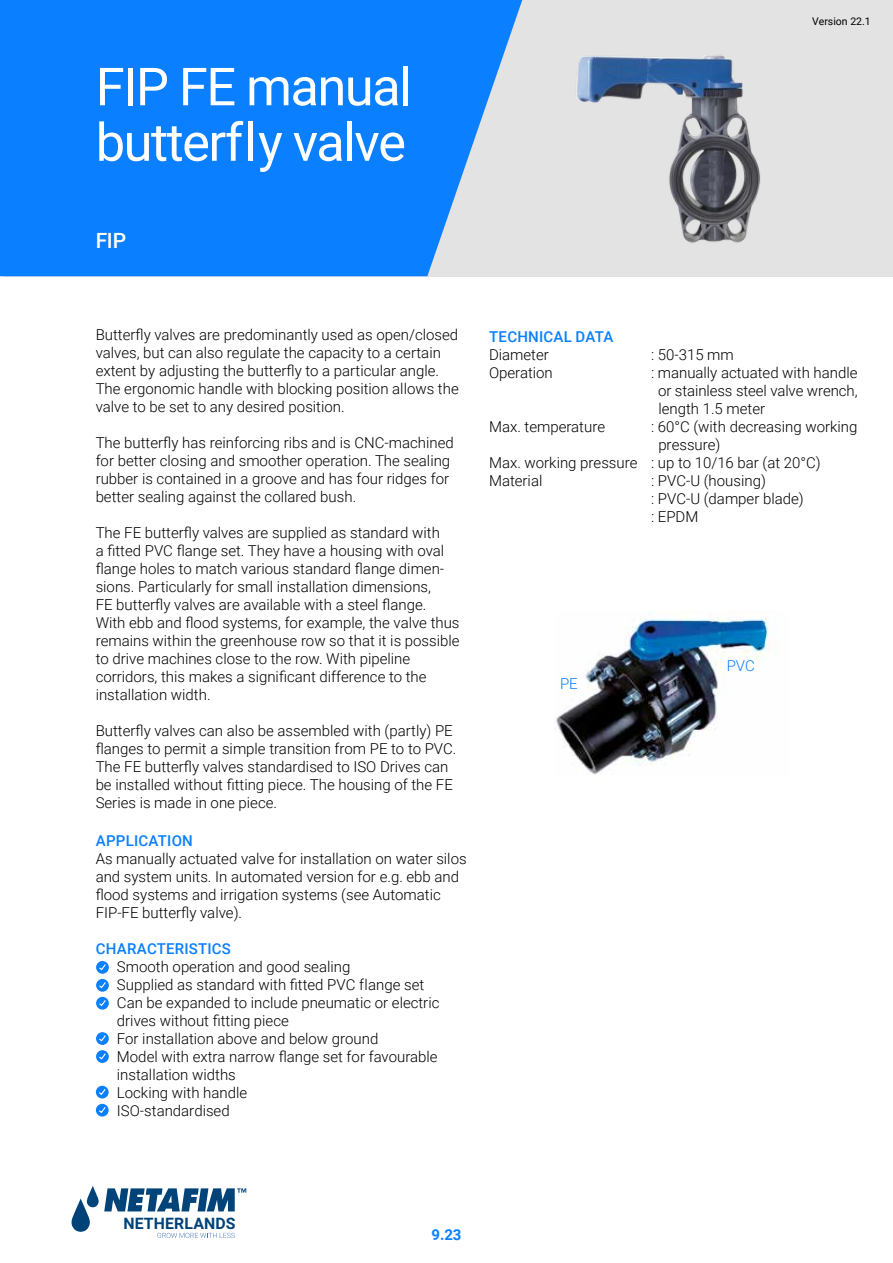
<style>
.page{position:relative;width:893px;height:1263px;background:#fff}
.page>*{position:absolute;margin:0;border:0;box-sizing:border-box;transform-origin:0 0}
.t1{font:52.5px/55.5px "Roboto";letter-spacing:-.03em;color:#fff}
.t2{font:500 21px "Roboto";color:#fff}
.t3{font:700 15.9px "Roboto";letter-spacing:.01em;color:#004379}
.t4{font:300 15px/18px "Roboto";color:#000}
.t5{font:500 15px "Roboto";letter-spacing:.015em;color:#0a7fff}
.t6{font:300 15px "Roboto";color:#0a7fff}
.t7{font:700 15px "Roboto";color:#0a7fff}
.t8{font:10.5px "Roboto";color:#000}
</style>
<div class="page">
<svg style="left:72px;top:1186px;width:174px;height:52px"></svg>
<div style="left:5px;top:0;width:888px;height:276px;background:#e3e3e3"></div>
<svg style="left:0;top:0;width:522px;height:276px;background:#1a86fc"></svg>
<img style="left:577px;top:55px;width:184px;height:188px">
<img style="left:556px;top:618px;width:217px;height:157px">
<svg style="left:96px;top:1104px;width:13px;height:12px"></svg>
<svg style="left:98px;top:1106px;width:9px;height:8px"></svg>
<svg style="left:96px;top:1086px;width:13px;height:12px"></svg>
<svg style="left:98px;top:1088px;width:9px;height:8px"></svg>
<svg style="left:96px;top:1050px;width:13px;height:13px"></svg>
<svg style="left:98px;top:1052px;width:9px;height:8px"></svg>
<svg style="left:96px;top:1032px;width:13px;height:13px"></svg>
<svg style="left:98px;top:1034px;width:9px;height:8px"></svg>
<svg style="left:96px;top:997px;width:13px;height:12px"></svg>
<svg style="left:98px;top:999px;width:9px;height:8px"></svg>
<svg style="left:96px;top:979px;width:13px;height:13px"></svg>
<svg style="left:98px;top:981px;width:9px;height:8px"></svg>
<svg style="left:96px;top:961px;width:13px;height:13px"></svg>
<svg style="left:98px;top:963px;width:9px;height:8px"></svg>
<h1 class="t1" style="left:65px;top:57px;width:396px">Elektrolasfittingen<br>ELGEF+</h1>
<h1 class="t1" style="left:96px;top:57px;width:318px">FIP FE manual butterfly valve</h1>
<h2 class="t2" style="left:96px;top:226px;width:32px">FIP</h2>
<p class="t8" style="left:812px;top:14px;width:60px">Version 22.1</p>
<p class="t4" style="left:96px;top:325px;width:365px">Butterfly valves are predominantly used as open/closed valves, but can also regulate the capacity to a certain extent by adjusting the butterfly to a particular angle.<br>The ergonomic handle with blocking position allows the valve to be set to any desired position.</p>
<p class="t4" style="left:96px;top:433px;width:360px">The butterfly has reinforcing ribs and is CNC-machined for better closing and smoother operation. The sealing rubber is contained in a groove and has four ridges for better sealing against the collared bush.</p>
<p class="t4" style="left:96px;top:523px;width:365px">The FE butterfly valves are supplied as standard with<br>a fitted PVC flange set. They have a housing with oval flange holes to match various standard flange dimen&shy;sions. Particularly for small installation dimensions,<br>FE butterfly valves are available with a steel flange.<br>With ebb and flood systems, for example, the valve thus remains within the greenhouse row so that it is possible to drive machines close to the row. With pipeline corridors, this makes a significant difference to the installation width.</p>
<p class="t4" style="left:96px;top:721px;width:362px">Butterfly valves can also be assembled with (partly) PE flanges to permit a simple transition from PE to to PVC.<br>The FE butterfly valves standardised to ISO Drives can be installed without fitting piece. The housing of the FE Series is made in one piece.</p>
<p class="t5" style="left:96px;top:830px;width:98px">APPLICATION</p>
<p class="t4" style="left:96px;top:849px;width:372px">As manually actuated valve for installation on water silos and system units. In automated version for e.g. ebb and flood systems and irrigation systems (see Automatic FIP-FE butterfly valve).</p>
<p class="t5" style="left:96px;top:938px;width:137px">CHARACTERISTICS</p>
<p class="t4" style="left:117px;top:957px;width:324px">Smooth operation and good sealing<br>Supplied as standard with fitted PVC flange set Can be expanded to include pneumatic or electric drives without fitting piece<br>For installation above and below ground<br>Model with extra narrow flange set for favourable installation widths<br>Locking with handle<br>ISO-standardised</p>
<p class="t5" style="left:489px;top:326px;width:126px">TECHNICAL DATA</p>
<p class="t4" style="left:489px;top:345px;width:61px">Diameter</p>
<p class="t4" style="left:651px;top:345px;width:84px">: 50-315 mm</p>
<p class="t4" style="left:489px;top:363px;width:65px">Operation</p>
<p class="t4" style="left:658px;top:363px;width:201px;text-align:justify;text-indent:-7px">: manually actuated with handle or stainless steel valve wrench, length 1.5 meter</p>
<p class="t4" style="left:489px;top:417px;width:118px">Max. temperature</p>
<p class="t4" style="left:651px;top:417px;width:208px">: 60°C (with decreasing working</p>
<p class="t4" style="left:658px;top:435px;width:64px">pressure)</p>
<p class="t4" style="left:489px;top:453px;width:333px">Max. working pressure : up to 10/16 bar (at 20°C)</p>
<p class="t4" style="left:489px;top:471px;width:55px">Material</p>
<p class="t4" style="left:651px;top:471px;width:154px">: PVC-U (housing)<br>: PVC-U (damper blade) : EPDM</p>
<p class="t6" style="left:560px;top:674px;width:19px">PE</p>
<p class="t6" style="left:727px;top:656px;width:30px">PVC</p>
<p class="t3" style="left:123px;top:1213px;width:114px">NETHERLANDS</p>
<p class="t7" style="left:431px;top:1224px;width:32px">9.23</p>
</div>
